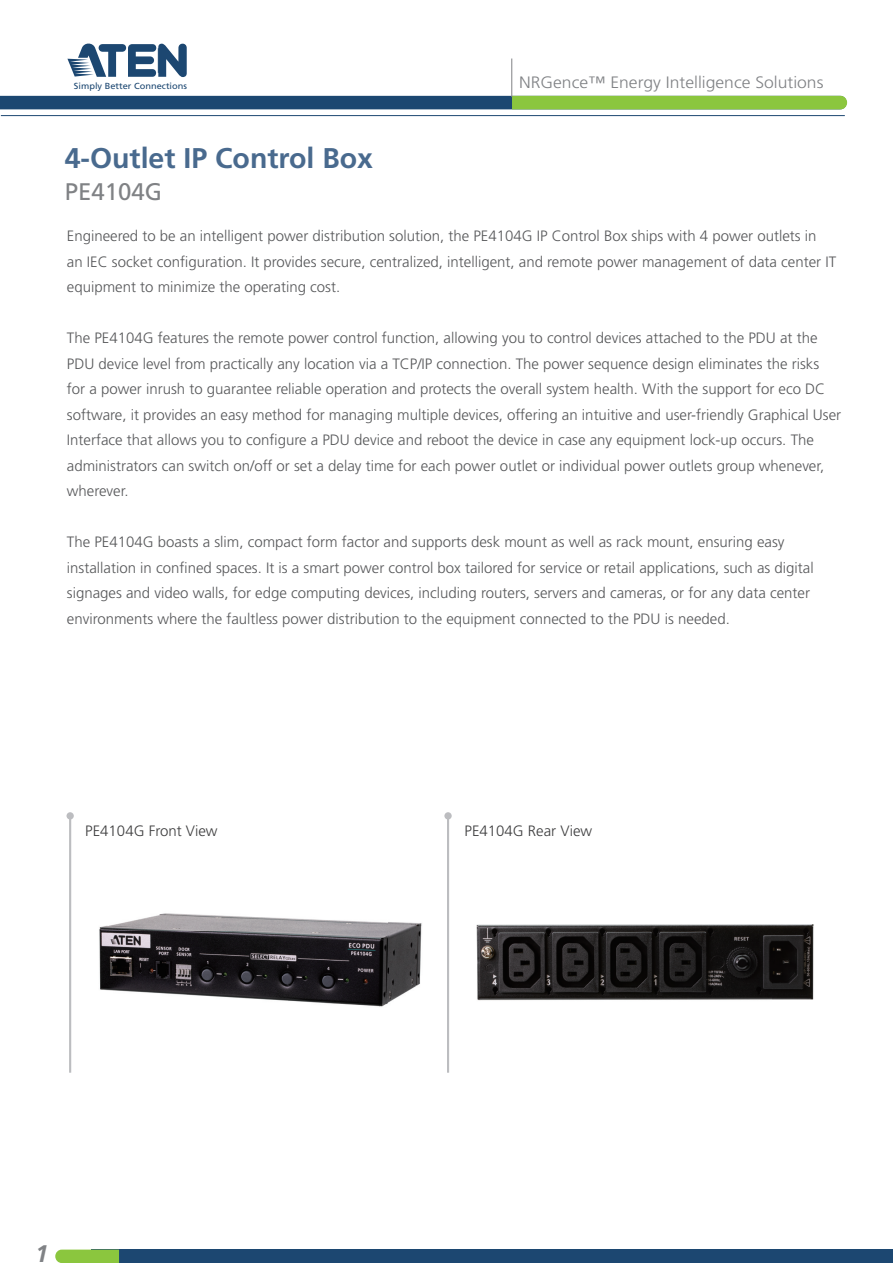
<style>
.page{position:relative;width:893px;height:1263px;background:#fff}
.page>*{position:absolute;margin:0;border:0;box-sizing:border-box;transform-origin:0 0}
.t1{font:700 28.5px "Frutiger";color:#496a8e}
.t2{font:24px "Frutiger";color:#808285}
.t3{font:italic 700 24px "Frutiger";color:#808285}
.t4{font:300 16.5px "Frutiger";color:#808285;scale:1.06 1}
.t5{font:300 15px/25.5px "Frutiger";color:#57585a}
.t6{font:300 15px "Frutiger";color:#3e3e3f}
.t7{font:8.85px "Frutiger";color:#1c4771;scale:1.05 1}
</style>
<div class="page">
<hr style="left:1px;top:115px;width:844px;height:1px;background:#1c4771">
<svg style="left:0;top:96px;width:847px;height:13px;background:#48795d"></svg>
<svg style="left:67px;top:43px;width:120px;height:34px"></svg>
<hr style="left:511px;top:59px;width:1px;height:38px;background:#808285">
<div style="left:91px;top:1249px;width:802px;height:14px;background:#1c4771"></div>
<svg style="left:55px;top:1249px;width:64px;height:14px"></svg>
<img style="left:99px;top:913px;width:323px;height:94px">
<div style="left:67px;top:812px;width:7px;height:7px;background:#bcbdc0;border-radius:50%"></div>
<hr style="left:69px;top:816px;width:2px;height:257px;background:#bcbdc0">
<div style="left:444px;top:812px;width:8px;height:7px;background:#bcbdc0;border-radius:50%"></div>
<hr style="left:447px;top:816px;width:2px;height:257px;background:#bcbdc0">
<img style="left:476px;top:925px;width:338px;height:76px">
<p class="t7" style="left:74px;top:81px;width:109px">Simply Better Connections</p>
<p class="t4" style="left:519px;top:73px;width:289px">NRGence™ Energy Intelligence Solutions</p>
<h1 class="t1" style="left:65px;top:141px;width:310px">4-Outlet IP Control Box</h1>
<h2 class="t2" style="left:65px;top:177px;width:99px">PE4104G</h2>
<p class="t5" style="left:67px;top:223px;width:771px">Engineered to be an intelligent power distribution solution, the PE4104G IP Control Box ships with 4 power outlets in<br>an IEC socket configuration. It provides secure, centralized, intelligent, and remote power management of data center IT equipment to minimize the operating cost.</p>
<p class="t5" style="left:67px;top:325px;width:776px">The PE4104G features the remote power control function, allowing you to control devices attached to the PDU at the PDU device level from practically any location via a TCP/IP connection. The power sequence design eliminates the risks for a power inrush to guarantee reliable operation and protects the overall system health. With the support for eco DC software, it provides an easy method for managing multiple devices, offering an intuitive and user-friendly Graphical User Interface that allows you to configure a PDU device and reboot the device in case any equipment lock-up occurs. The administrators can switch on/off or set a delay time for each power outlet or individual power outlets group whenever, wherever.</p>
<p class="t5" style="left:67px;top:529px;width:748px">The PE4104G boasts a slim, compact form factor and supports desk mount as well as rack mount, ensuring easy installation in confined spaces. It is a smart power control box tailored for service or retail applications, such as digital signages and video walls, for edge computing devices, including routers, servers and cameras, or for any data center environments where the faultless power distribution to the equipment connected to the PDU is needed.</p>
<p class="t6" style="left:85px;top:822px;width:134px">PE4104G Front View</p>
<p class="t6" style="left:465px;top:822px;width:129px">PE4104G Rear View</p>
<h2 class="t3" style="left:35px;top:1240px;width:15px">1</h2>
</div>
